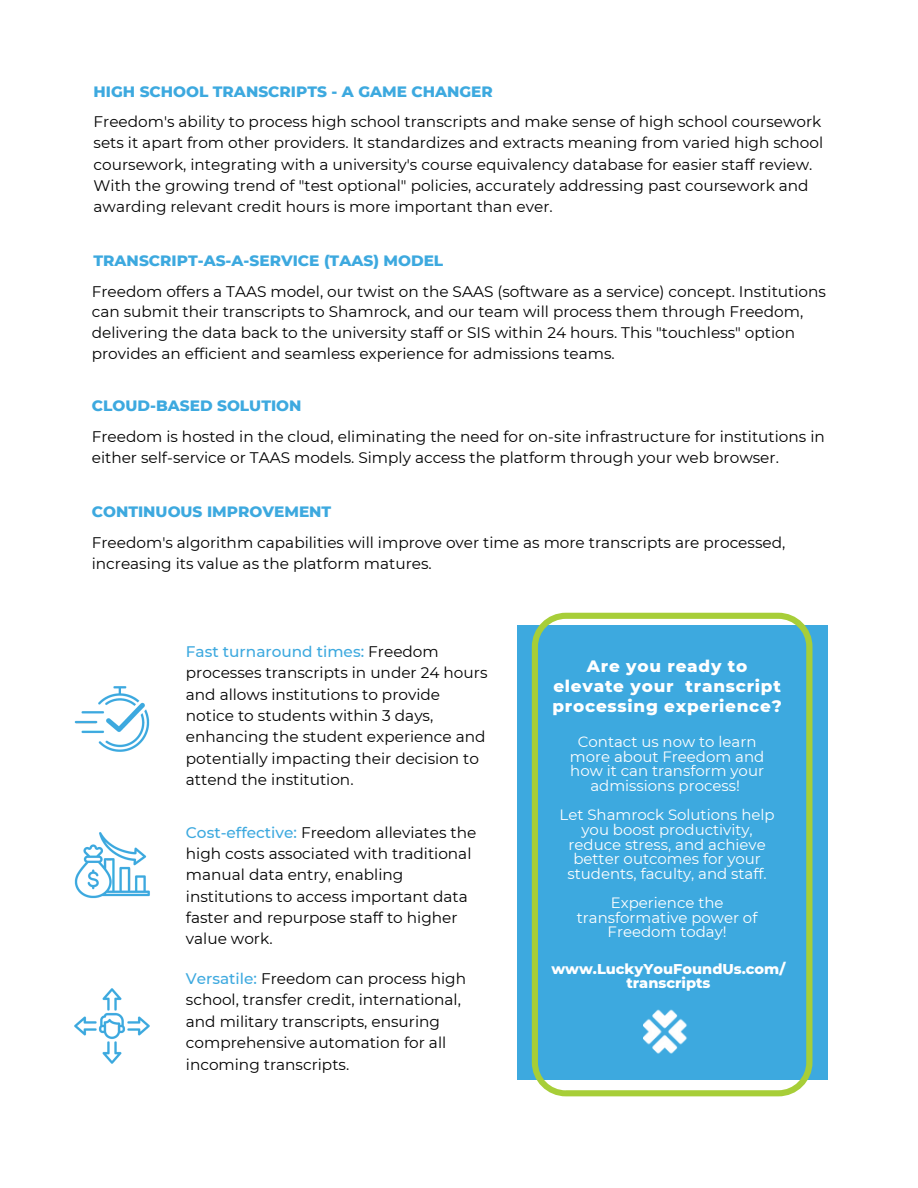
<style>
.page{position:relative;width:918px;height:1188px;background:#fff}
.page>*{position:absolute;margin:0;border:0;box-sizing:border-box;transform-origin:0 0}
.t1{font:800 16.8px/20px "Montserrat";letter-spacing:.045em;color:#fff;text-align:center}
.t2{font:15.3px/21.3px "Montserrat";color:#000}
.t3{font:800 15.3px "Montserrat";color:#3da9df}
.t4{font:15px/14.7px "Montserrat";color:#fff;text-align:center}
.t5{font:800 14.55px/14.4px "Montserrat";color:#fff;text-align:center}
.s1{font-weight:500;color:#3da9df}
</style>
<div class="page">
<img style="left:74px;top:988px;width:76px;height:76px">
<img style="left:74px;top:832px;width:76px;height:67px">
<img style="left:74px;top:686px;width:76px;height:66px">
<div style="left:517px;top:625px;width:311px;height:455px;background:#3da9df"></div>
<svg style="left:532px;top:613px;width:280px;height:483px"></svg>
<img style="left:644px;top:992px;width:47px;height:82px">
<p class="t3" style="left:94px;top:82px;width:401px">HIGH SCHOOL TRANSCRIPTS - A GAME CHANGER</p>
<p class="t2" style="left:94px;top:111px;width:731px">Freedom's ability to process high school transcripts and make sense of high school coursework sets it apart from other providers. It standardizes and extracts meaning from varied high school coursework, integrating with a university's course equivalency database for easier staff review.<br>With the growing trend of "test optional" policies, accurately addressing past coursework and awarding relevant credit hours is more important than ever.</p>
<p class="t3" style="left:94px;top:252px;width:351px">TRANSCRIPT-AS-A-SERVICE (TAAS) MODEL</p>
<p class="t2" style="left:92px;top:281px;width:736px;line-height:20.7px">Freedom offers a TAAS model, our twist on the SAAS (software as a service) concept. Institutions can submit their transcripts to Shamrock, and our team will process them through Freedom, delivering the data back to the university staff or SIS within 24 hours. This "touchless" option provides an efficient and seamless experience for admissions teams.</p>
<p class="t3" style="left:92px;top:396px;width:211px">CLOUD-BASED SOLUTION</p>
<p class="t2" style="left:92px;top:426px;width:735px;line-height:20.7px">Freedom is hosted in the cloud, eliminating the need for on-site infrastructure for institutions in either self-service or TAAS models. Simply access the platform through your web browser.</p>
<p class="t3" style="left:92px;top:503px;width:241px">CONTINUOUS IMPROVEMENT</p>
<p class="t2" style="left:92px;top:533px;width:695px;line-height:20.7px">Freedom's algorithm capabilities will improve over time as more transcripts are processed, increasing its value as the platform matures.</p>
<p class="t2" style="left:186px;top:641px;width:303px"><span class="s1">Fast turnaround times:</span> Freedom processes transcripts in under 24 hours and allows institutions to provide notice to students within 3 days, enhancing the student experience and potentially impacting their decision to attend the institution.</p>
<p class="t2" style="left:186px;top:821px;width:292px"><span class="s1">Cost-effective:</span> Freedom alleviates the high costs associated with traditional manual data entry, enabling institutions to access important data faster and repurpose staff to higher value work.</p>
<p class="t2" style="left:186px;top:968px;width:282px"><span class="s1">Versatile:</span> Freedom can process high school, transfer credit, international, and military transcripts, ensuring comprehensive automation for all incoming transcripts.</p>
<p class="t1" style="left:552px;top:656px;width:231px">Are you ready to elevate your transcript processing experience?</p>
<p class="t4" style="left:570px;top:734px;width:196px">Contact us now to learn more about Freedom and how it can transform your admissions process!</p>
<p class="t4" style="left:560px;top:808px;width:217px">Let Shamrock Solutions help you boost productivity, reduce stress, and achieve better outcomes for your students, faculty, and staff.</p>
<p class="t4" style="left:577px;top:895px;width:182px">Experience the transformative power of<br>Freedom today!</p>
<p class="t5" style="left:551px;top:961px;width:236px">www.LuckyYouFoundUs.com/ transcripts</p>
</div>
